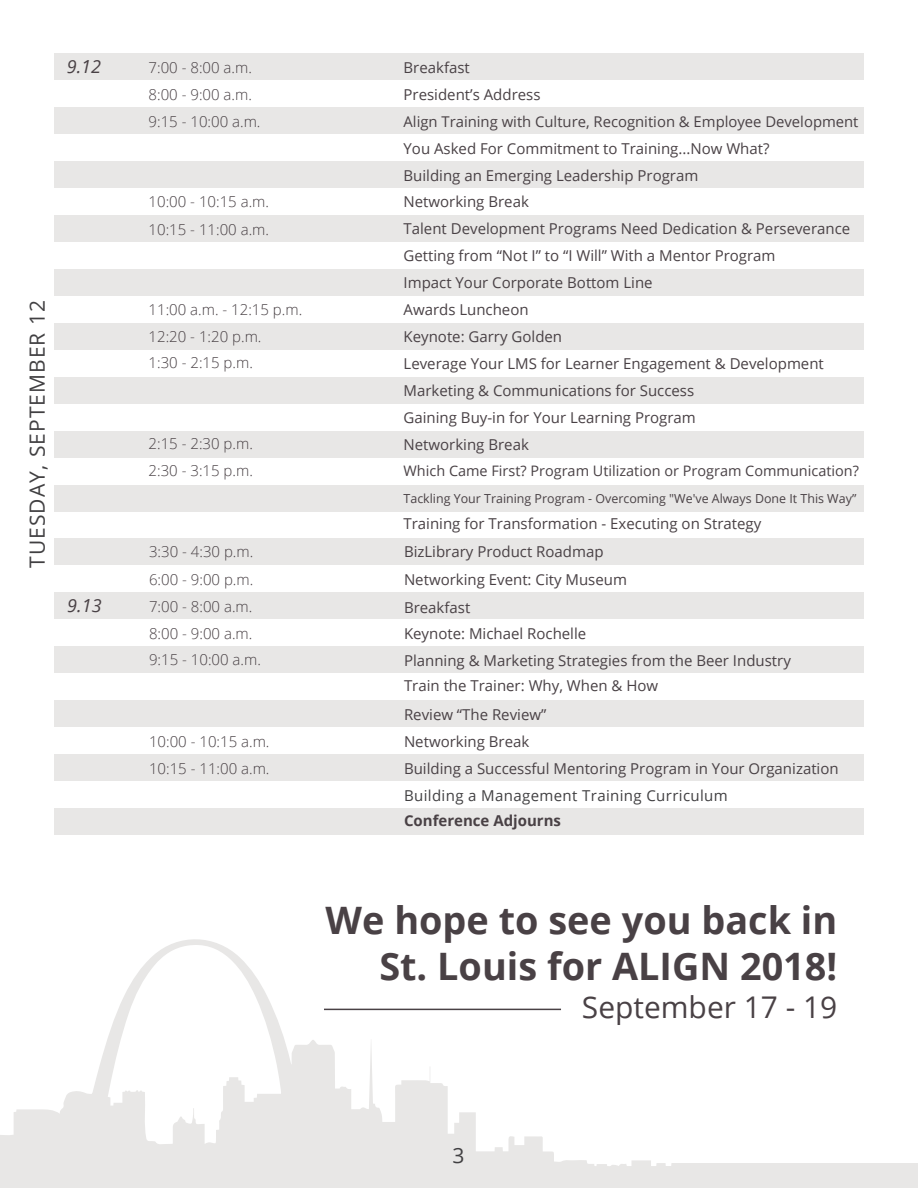
<style>
.page{position:relative;width:918px;height:1188px;background:#fff}
.page>*{position:absolute;margin:0;border:0;box-sizing:border-box;transform-origin:0 0}
.t1{font:700 37.8px/45.5px "Open Sans";color:#494145;text-align:right}
.t2{font:29.85px "Open Sans";color:#494145}
.t3{font:21px "Open Sans";letter-spacing:.05em;color:#414042}
.t4{font:italic 18px "Open Sans";color:#494145}
.t5{font:15px/27px "Open Sans";color:#494145}
.t6{font:300 15px/26.2px "Open Sans";color:#494145}
.t7{font:15px "Open Sans";letter-spacing:.025em;color:#414042}
.t8{font:700 15px "Open Sans";color:#494145}
.t9{font:14.85px "Open Sans";color:#494145}
.t10{font:14.4px "Open Sans";color:#494145}
.t11{font:12.45px "Open Sans";color:#494145}
</style>
<div class="page">
<div style="left:54px;top:485px;width:810px;height:27px;background:#e8e7e6"></div>
<div style="left:54px;top:538px;width:810px;height:27px;background:#e8e7e6"></div>
<div style="left:54px;top:592px;width:810px;height:27px;background:#e8e7e6"></div>
<div style="left:54px;top:646px;width:810px;height:27px;background:#e8e7e6"></div>
<div style="left:54px;top:700px;width:810px;height:27px;background:#e8e7e6"></div>
<div style="left:54px;top:754px;width:810px;height:27px;background:#e8e7e6"></div>
<div style="left:54px;top:808px;width:810px;height:27px;background:#e8e7e6"></div>
<svg style="left:0;top:939px;width:918px;height:249px"></svg>
<div style="left:54px;top:53px;width:810px;height:27px;background:#e8e7e6"></div>
<div style="left:54px;top:107px;width:810px;height:27px;background:#e8e7e6"></div>
<div style="left:54px;top:161px;width:810px;height:27px;background:#e8e7e6"></div>
<div style="left:54px;top:215px;width:810px;height:27px;background:#e8e7e6"></div>
<div style="left:54px;top:269px;width:810px;height:27px;background:#e8e7e6"></div>
<div style="left:54px;top:323px;width:810px;height:27px;background:#e8e7e6"></div>
<div style="left:54px;top:377px;width:810px;height:27px;background:#e8e7e6"></div>
<div style="left:54px;top:431px;width:810px;height:27px;background:#e8e7e6"></div>
<hr style="left:324px;top:1009px;width:237px;height:1px;background:#494145">
<h3 class="t3" style="left:23px;top:568px;width:269px;rotate:-90deg">TUESDAY, SEPTEMBER 12</h3>
<p class="t4" style="left:67px;top:55px;width:36px">9.12</p>
<p class="t6" style="left:149px;top:54px;width:105px">7:00 - 8:00 a.m.</p>
<p class="t5" style="left:404px;top:53px;width:68px">Breakfast</p>
<p class="t6" style="left:149px;top:81px;width:105px">8:00 - 9:00 a.m.</p>
<p class="t5" style="left:404px;top:81px;width:138px">President’s Address</p>
<p class="t6" style="left:149px;top:108px;width:113px">9:15 - 10:00 a.m.</p>
<p class="t9" style="left:404px;top:111px;width:456px">Align Training with Culture, Recognition &amp; Employee Development</p>
<p class="t5" style="left:404px;top:135px;width:368px">You Asked For Commitment to Training...Now What?</p>
<p class="t6" style="left:149px;top:187px;width:122px;line-height:28.2px">10:00 - 10:15 a.m.<br>10:15 - 11:00 a.m.</p>
<p class="t5" style="left:404px;top:162px;width:296px;line-height:25.7px">Building an Emerging Leadership Program<br>Networking Break</p>
<p class="t5" style="left:404px;top:215px;width:448px">Talent Development Programs Need Dedication &amp; Perseverance</p>
<p class="t5" style="left:404px;top:241px;width:374px">Getting from “Not I” to “I Will” With a Mentor Program<br>Impact Your Corporate Bottom Line</p>
<p class="t6" style="left:149px;top:296px;width:155px">11:00 a.m. - 12:15 p.m.</p>
<p class="t5" style="left:404px;top:295px;width:127px">Awards Luncheon</p>
<p class="t6" style="left:149px;top:322px;width:114px;line-height:26.7px">12:20 - 1:20 p.m.<br>1:30 - 2:15 p.m.</p>
<p class="t5" style="left:404px;top:322px;width:422px">Keynote: Garry Golden<br>Leverage Your LMS for Learner Engagement &amp; Development Marketing &amp; Communications for Success<br>Gaining Buy-in for Your Learning Program<br>Networking Break</p>
<p class="t6" style="left:149px;top:430px;width:106px">2:15 - 2:30 p.m.</p>
<p class="t6" style="left:149px;top:457px;width:106px">2:30 - 3:15 p.m.</p>
<p class="t10" style="left:404px;top:461px;width:457px">Which Came First? Program Utilization or Program Communication?</p>
<p class="t11" style="left:404px;top:490px;width:454px">Tackling Your Training Program - Overcoming "We've Always Done It This Way”</p>
<p class="t5" style="left:404px;top:510px;width:359px">Training for Transformation - Executing on Strategy</p>
<p class="t6" style="left:149px;top:538px;width:106px">3:30 - 4:30 p.m.</p>
<p class="t5" style="left:404px;top:538px;width:201px">BizLibrary Product Roadmap</p>
<p class="t4" style="left:67px;top:594px;width:36px">9.13</p>
<p class="t6" style="left:149px;top:566px;width:106px">6:00 - 9:00 p.m.</p>
<p class="t5" style="left:404px;top:565px;width:225px">Networking Event: City Museum</p>
<p class="t6" style="left:149px;top:593px;width:105px">7:00 - 8:00 a.m.</p>
<p class="t5" style="left:404px;top:594px;width:68px">Breakfast</p>
<p class="t6" style="left:149px;top:620px;width:113px">8:00 - 9:00 a.m.<br>9:15 - 10:00 a.m.</p>
<p class="t5" style="left:404px;top:619px;width:184px">Keynote: Michael Rochelle</p>
<p class="t5" style="left:404px;top:648px;width:388px;line-height:24.8px">Planning &amp; Marketing Strategies from the Beer Industry<br>Train the Trainer: Why, When &amp; How</p>
<p class="t6" style="left:149px;top:727px;width:122px;line-height:27px">10:00 - 10:15 a.m.<br>10:15 - 11:00 a.m.</p>
<p class="t5" style="left:404px;top:700px;width:144px">Review “The Review”</p>
<p class="t5" style="left:404px;top:727px;width:436px">Networking Break<br>Building a Successful Mentoring Program in Your Organization</p>
<p class="t7" style="left:404px;top:785px;width:325px">Building a Management Training Curriculum</p>
<p class="t8" style="left:404px;top:810px;width:159px">Conference Adjourns</p>
<h1 class="t1" style="left:326px;top:897px;width:513px">We hope to see you back in<br>St. Louis for ALIGN 2018!</h1>
<h2 class="t2" style="left:582px;top:986px;width:257px">September 17 - 19</h2>
<h3 class="t3" style="left:452px;top:1141px;width:14px">3</h3>
</div>
